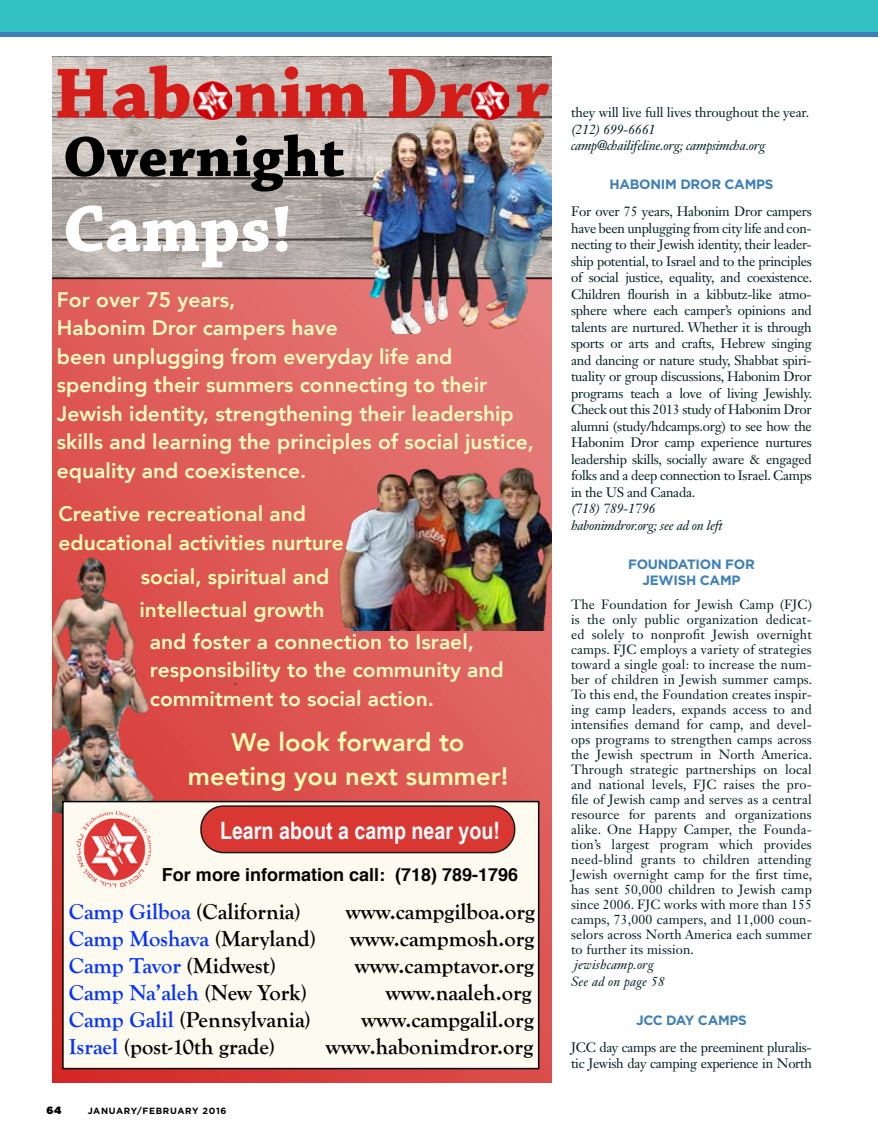
<style>
.page{position:relative;width:878px;height:1134px;background:#fff}
.page>*{position:absolute;margin:0;border:0;box-sizing:border-box;transform-origin:0 0}
.t1{font:700 75px "Chaparral Pro";color:#d41e1a}
.t2{font:700 69px "Chaparral Pro";color:#fff}
.t3{font:700 60px "Chaparral Pro";color:#000}
.t4{font:800 25.5px/34.5px "Avenir";color:#ffffb3;text-align:center}
.t5{font:700 24px "Arial Narrow";color:#f8fcff}
.t6{font:700 22.5px "Goudy Old Style T";color:#000}
.t7{font:700 22.5px "Goudy Old Style T";color:#0432ff}
.t8{font:800 21px/28.5px "Avenir";color:#fffdc0}
.t9{font:800 21px/28.5px "Avenir";color:#ffffb3}
.t10{font:700 18px "Helvetica";color:#020202}
.t11{font:13.5px/16.5px "Janson Text LT Std";letter-spacing:-.02em;color:#001f20;text-align:justify}
.t12{font:italic 13.5px/16.5px "Janson Text LT Std";letter-spacing:-.02em;color:#001f20}
.t13{font:700 13.5px/16.5px "Gotham";letter-spacing:-.02em;color:#3d7fb8}
.t14{font:13.2px/15px "Janson Text LT Std";letter-spacing:.01em;color:#001f20;text-align:justify}
.t15{font:italic 13.2px/16.5px "Janson Text LT Std";letter-spacing:.01em;color:#001f20}
.t16{font:900 10.5px "Gotham";color:#000}
.t17{font:700 9px "Gotham";letter-spacing:.075em;color:#000}
.s1{color:#0432ff}
.s2{color:#000}
</style>
<div class="page">
<div style="left:0;top:0;width:878px;height:37px;background:#3d7fb8"></div>
<div style="left:0;top:0;width:878px;height:32px;background:#32c0c3"></div>
<img style="left:52px;top:56px;width:499px;height:221px">
<svg style="left:52px;top:277px;width:499px;height:805px;background:#dd5e5b"></svg>
<img style="left:363px;top:121px;width:188px;height:213px">
<img style="left:328px;top:460px;width:223px;height:171px">
<img style="left:52px;top:541px;width:197px;height:303px">
<div style="left:63px;top:802px;width:475px;height:267px;background:#fdfbf0"></div>
<div style="left:62px;top:801px;width:477px;height:268px;border:2px solid #000"></div>
<div style="left:201px;top:806px;width:313px;height:47px;background:#d83732;border-radius:22px"></div>
<div style="left:200px;top:805px;width:315px;height:48px;border:2px solid #000;border-radius:22px"></div>
<img style="left:193px;top:82px;width:38px;height:37px">
<img style="left:471px;top:82px;width:37px;height:37px">
<img style="left:76px;top:810px;width:76px;height:78px">
<h1 class="t1" style="left:54px;top:50px;width:496px">Hab nim Dr r</h1>
<h3 class="t3" style="left:63px;top:122px;width:283px">Overnight</h3>
<h2 class="t2" style="left:63px;top:189px;width:231px">Camps!</h2>
<p class="t8" style="left:57px;top:285px;width:478px">For over 75 years,<br>Habonim Dror campers have<br>been unplugging from everyday life and spending their summers connecting to their Jewish identity, strengthening their leadership skills and learning the principles of social justice, equality and coexistence.</p>
<h3 class="t9" style="left:58px;top:500px;width:287px">Creative recreational and educational activities nurture</h3>
<h3 class="t9" style="left:139px;top:560px;width:191px;line-height:33px">social, spiritual and intellectual growth</h3>
<h3 class="t8" style="left:150px;top:627px;width:355px">and foster a connection to Israel, responsibility to the community and commitment to social action.</h3>
<h3 class="t4" style="left:188px;top:725px;width:322px">We look forward to meeting you next summer!</h3>
<h3 class="t5" style="left:220px;top:812px;width:281px">Learn about a camp near you!</h3>
<h3 class="t10" style="left:162px;top:860px;width:358px">For more information call: (718) 789-1796</h3>
<h3 class="t6" style="left:69px;top:899px;width:233px"><span class="s1">Camp Gilboa</span> (California)</h3>
<h3 class="t6" style="left:346px;top:899px;width:191px">www.campgilboa.org</h3>
<h3 class="t7" style="left:69px;top:926px;width:249px">Camp Moshava <span class="s2">(Maryland)</span></h3>
<h3 class="t6" style="left:350px;top:926px;width:186px">www.campmosh.org</h3>
<h3 class="t7" style="left:69px;top:953px;width:208px">Camp Tavor <span class="s2">(Midwest)</span></h3>
<h3 class="t6" style="left:355px;top:953px;width:181px">www.camptavor.org</h3>
<h3 class="t7" style="left:69px;top:980px;width:240px">Camp Na’aleh <span class="s2">(New York)</span></h3>
<h3 class="t6" style="left:386px;top:980px;width:147px">www.naaleh.org</h3>
<h3 class="t6" style="left:69px;top:1007px;width:243px"><span class="s1">Camp Galil</span> (Pennsylvania)</h3>
<h3 class="t6" style="left:361px;top:1007px;width:174px">www.campgalil.org</h3>
<h3 class="t6" style="left:69px;top:1034px;width:208px"><span class="s1">Israel</span> (post-10th grade)</h3>
<h3 class="t6" style="left:326px;top:1034px;width:209px">www.habonimdror.org</h3>
<p class="t16" style="left:47px;top:1104px;width:16px">64</p>
<p class="t17" style="left:88px;top:1105px;width:140px">JANUARY/FEBRUARY 2016</p>
<p class="t11" style="left:571px;top:104px;width:240px">they will live full lives throughout the year.</p>
<p class="t12" style="left:571px;top:121px;width:196px">(212) 699-6661 camp@chailifeline.org; campsimcha.org</p>
<p class="t13" style="left:609px;top:176px;width:146px">HABONIM DROR CAMPS</p>
<p class="t11" style="left:571px;top:203px;width:243px">For over 75 years, Habonim Dror campers have been unplugging from city life and con&shy;necting to their Jewish identity, their leader&shy;ship potential, to Israel and to the principles of social justice, equality, and coexistence.<br>Children flourish in a kibbutz-like atmo&shy;sphere where each camper’s opinions and talents are nurtured. Whether it is through sports or arts and crafts, Hebrew singing and dancing or nature study, Shabbat spiri&shy;tuality or group discussions, Habonim Dror programs teach a love of living Jewishly.<br>Check out this 2013 study of Habonim Dror alumni (study/hdcamps.org) to see how the Habonim Dror camp experience nurtures leadership skills, socially aware &amp; engaged folks and a deep connection to Israel. Camps in the US and Canada.</p>
<p class="t12" style="left:571px;top:500px;width:153px">(718) 789-1796 habonimdror.org; see ad on left</p>
<p class="t13" style="left:642px;top:555px;width:114px;text-indent:-14px">FOUNDATION FOR<br>JEWIS</p>
<p class="t13" style="left:686px;top:572px;width:45px">H CAMP</p>
<p class="t14" style="left:571px;top:597px;width:243px">The Foundation for Jewish Camp (FJC) is the only public organization dedicat&shy;ed solely to nonprofit Jewish overnight camps. FJC employs a variety of strategies toward a single goal: to increase the num&shy;ber of children in Jewish summer camps.<br>To this end, the Foundation creates inspir&shy;ing camp leaders, expands access to and intensifies demand for camp, and devel&shy;ops programs to strengthen camps across the Jewish spectrum in North America.<br>Through strategic partnerships on local and national levels, FJC raises the pro&shy;file of Jewish camp and serves as a central resource for parents and organizations alike. One Happy Camper, the Founda&shy;tion’s largest program which provides need-blind grants to children attending Jewish overnight camp for the first time, has sent 50,000 children to Jewish camp since 2006. FJC works with more than 155 camps, 73,000 campers, and 11,000 coun&shy;selors across North America each summer to further its mission.</p>
<p class="t15" style="left:571px;top:956px;width:95px">jewishcamp.org<br>See ad on page 58</p>
<p class="t13" style="left:636px;top:1011px;width:112px">JCC DAY CAMPS</p>
<p class="t11" style="left:571px;top:1039px;width:242px">JCC day camps are the preeminent pluralis&shy;tic Jewish day camping experience in North</p>
</div>
